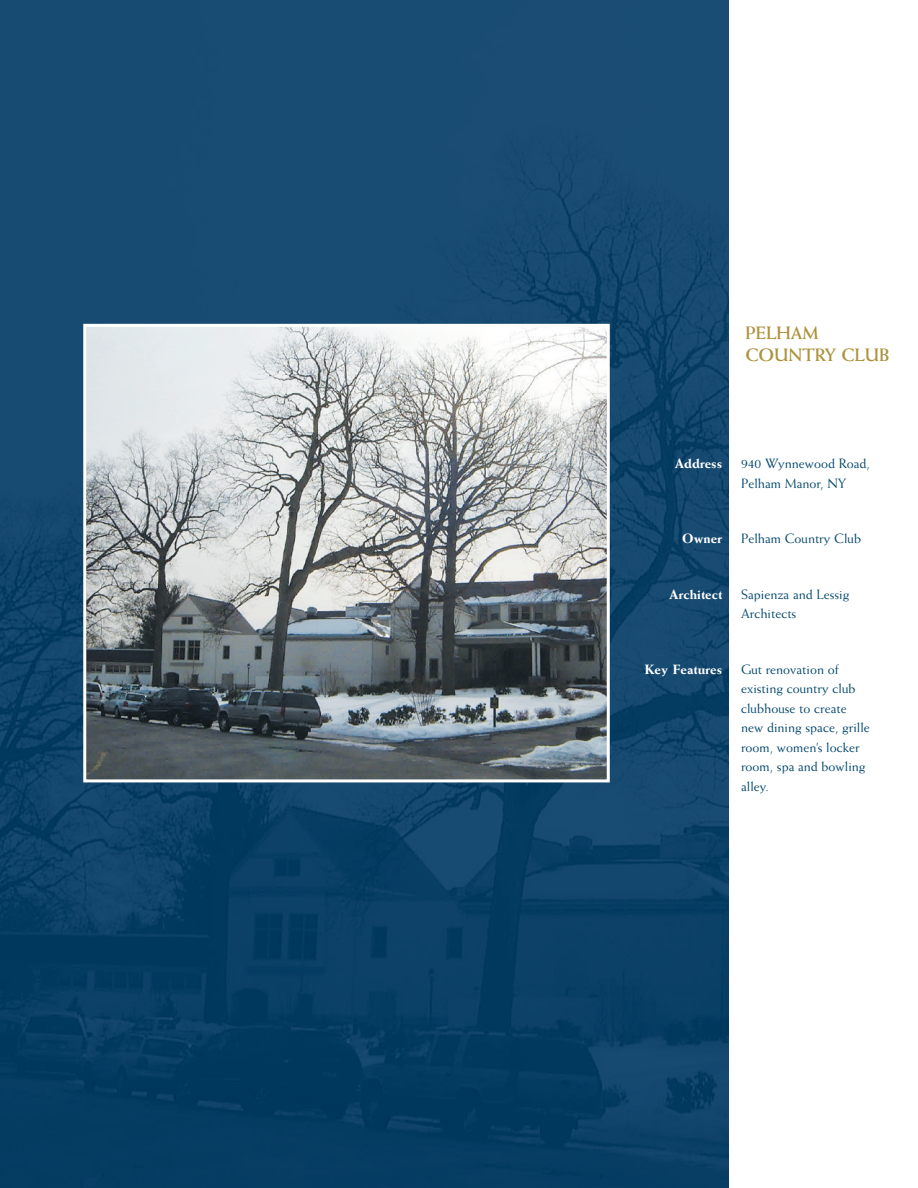
<style>
.page{position:relative;width:918px;height:1188px;background:#fff}
.page>*{position:absolute;margin:0;border:0;box-sizing:border-box;transform-origin:0 0}
.t1{font:700 18px/21.6px "Weiss";color:#ac923c}
.t2{font:13.5px/19.5px "Weiss";color:#00466b}
.t3{font:800 13.5px "Weiss";color:#fff}
</style>
<div class="page">
<img style="left:0;top:0;width:729px;height:1188px">
<img style="left:87px;top:328px;width:519px;height:450px">
<div style="left:83px;top:324px;width:527px;height:458px;border:3px solid #fff"></div>
<p class="t1" style="left:745px;top:322px;width:144px">PELHAM<br>COUNTRY CLUB</p>
<p class="t3" style="left:675px;top:456px;width:49px">Address</p>
<p class="t2" style="left:741px;top:454px;width:130px">940 Wynnewood Road,<br>Pelham Manor, NY</p>
<p class="t3" style="left:682px;top:531px;width:41px">Owner</p>
<p class="t2" style="left:741px;top:529px;width:121px">Pelham Country Club</p>
<p class="t3" style="left:669px;top:586px;width:55px">Architect</p>
<p class="t2" style="left:741px;top:584px;width:110px">Sapienza and Lessig<br>Architects</p>
<p class="t3" style="left:645px;top:661px;width:79px">Key Features</p>
<p class="t2" style="left:741px;top:659px;width:130px">Gut renovation of existing country club clubhouse to create new dining space, grille room, women’s locker room, spa and bowling alley.</p>
</div>
